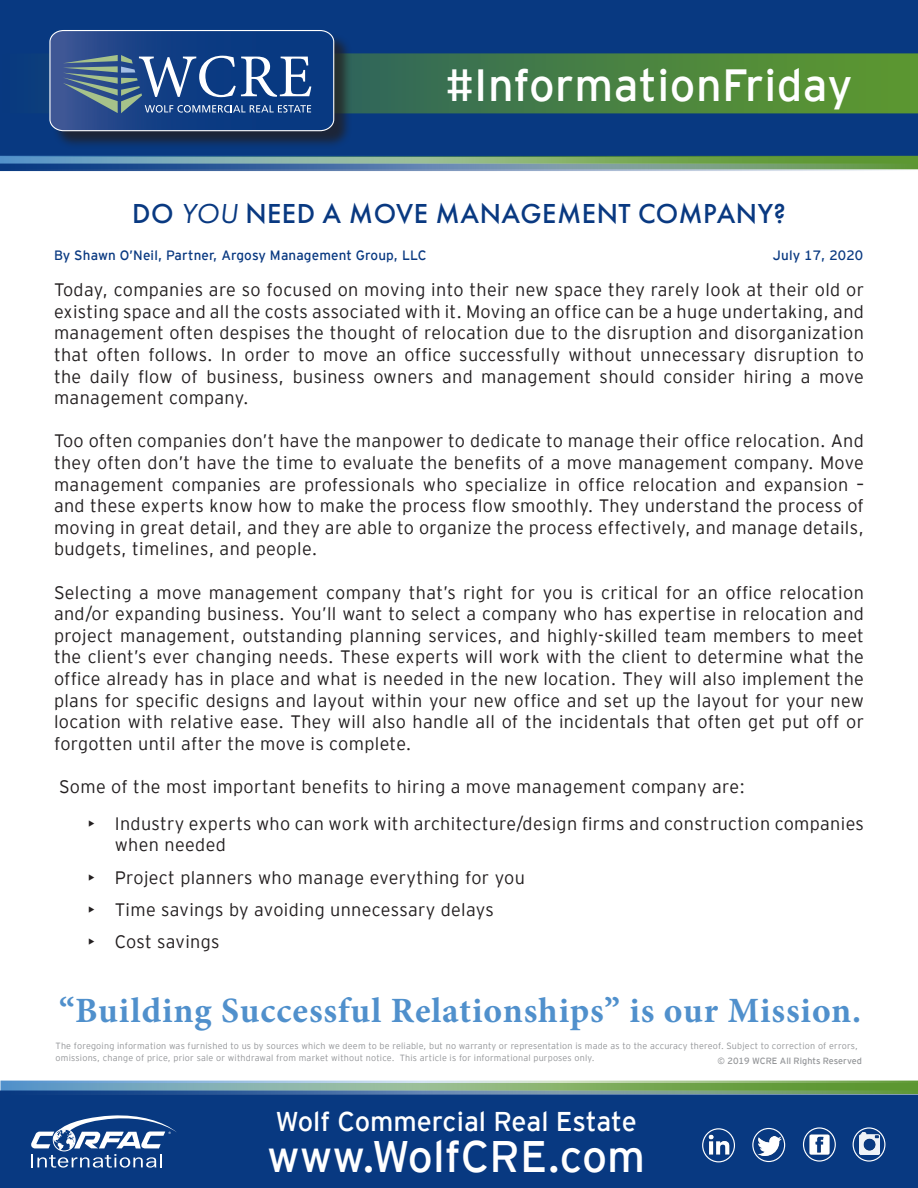
<style>
.page{position:relative;width:918px;height:1188px;background:#fff}
.page>*{position:absolute;margin:0;border:0;box-sizing:border-box;transform-origin:0 0}
.t1{font:45px "EY Interstate";letter-spacing:.01em;color:#fff}
.t2{font:44.1px "EY Interstate";color:#fff}
.t3{font:700 35.55px "Minion Pro";letter-spacing:.025em;color:#5090cc}
.t4{font:500 28.5px "Futura PT";letter-spacing:.02em;color:#093981}
.t5{font:27.15px "EY Interstate";color:#fff}
.t6{font:300 18px/21.6px "EY Interstate";letter-spacing:.02em;color:#231f20;text-align:justify}
.t7{font:13.5px "EY Interstate";letter-spacing:.01em;color:#093981}
.t8{font:300 9px/12px "EY Interstate";letter-spacing:.02em;color:#939598}
.t9{font:9px "EY Interstate";color:#939598}
.s1{font-weight:400;font-style:italic}
</style>
<div class="page">
<div style="left:0;top:0;width:918px;height:157px;background:#083981"></div>
<div style="left:0;top:1098px;width:918px;height:90px;background:#083981"></div>
<svg style="left:353px;top:53px;width:565px;height:60px;background:#488142"></svg>
<div style="left:52px;top:32px;width:301px;height:118px;background:#231f20;opacity:.75"></div>
<svg style="left:49px;top:30px;width:285px;height:101px"></svg>
<svg style="left:31px;top:1115px;width:146px;height:53px"></svg>
<img style="left:707px;top:1132px;width:25px;height:25px">
<div style="left:702px;top:1128px;width:33px;height:34px;border:1px solid #fff;border-radius:50%"></div>
<img style="left:758px;top:1136px;width:24px;height:20px">
<div style="left:752px;top:1128px;width:33px;height:34px;border:1px solid #fff;border-radius:50%"></div>
<img style="left:808px;top:1133px;width:22px;height:22px">
<div style="left:803px;top:1127px;width:33px;height:35px;border:1px solid #fff;border-radius:50%"></div>
<div style="left:853px;top:1127px;width:32px;height:35px;border:1px solid #fff;border-radius:50%"></div>
<img style="left:859px;top:1132px;width:21px;height:23px">
<svg style="left:559px;top:1081px;width:359px;height:2px"></svg>
<svg style="left:0;top:1081px;width:559px;height:9px"></svg>
<svg style="left:0;top:164px;width:918px;height:7px;background:#5f849a"></svg>
<svg style="left:0;top:156px;width:918px;height:8px;background:#72a37e"></svg>
<svg style="left:0;top:1090px;width:918px;height:8px;background:#39648b"></svg>
<svg style="left:2px;top:1083px;width:916px;height:7px;background:#7aaa80"></svg>
<h1 class="t1" style="left:446px;top:53px;width:408px">#InformationFriday</h1>
<p class="t4" style="left:132px;top:196px;width:655px">DO <span class="s1">YOU</span> NEED A MOVE MANAGEMENT COMPANY?</p>
<p class="t7" style="left:54px;top:245px;width:374px">By Shawn O’Neil, Partner, Argosy Management Group, LLC</p>
<p class="t7" style="left:773px;top:245px;width:92px">July 17, 2020</p>
<p class="t6" style="left:54px;top:278px;width:812px">Today, companies are so focused on moving into their new space they rarely look at their old or existing space and all the costs associated with it. Moving an office can be a huge undertaking, and management often despises the thought of relocation due to the disruption and disorganization that often follows. In order to move an office successfully without unnecessary disruption to the daily flow of business, business owners and management should consider hiring a move management company.</p>
<p class="t6" style="left:54px;top:429px;width:812px">Too often companies don’t have the manpower to dedicate to manage their office relocation. And they often don’t have the time to evaluate the benefits of a move management company. Move management companies are professionals who specialize in office relocation and expansion – and these experts know how to make the process flow smoothly. They understand the process of moving in great detail, and they are able to organize the process effectively, and manage details, budgets, timelines, and people.</p>
<p class="t6" style="left:54px;top:580px;width:812px">Selecting a move management company that’s right for you is critical for an office relocation and/or expanding business. You’ll want to select a company who has expertise in relocation and project management, outstanding planning services, and highly-skilled team members to meet the client’s ever changing needs. These experts will work with the client to determine what the office already has in place and what is needed in the new location. They will also implement the plans for specific designs and layout within your new office and set up the layout for your new location with relative ease. They will also handle all of the incidentals that often get put off or forgotten until after the move is complete.</p>
<p class="t6" style="left:59px;top:775px;width:688px">Some of the most important benefits to hiring a move management company are:</p>
<p class="t6" style="left:115px;top:811px;width:751px;text-indent:-27px">• Industry experts who can work with architecture/design firms and construction companies when needed</p>
<p class="t6" style="left:88px;top:865px;width:439px">• Project planners who manage everything for you</p>
<p class="t6" style="left:88px;top:898px;width:408px">• Time savings by avoiding unnecessary delays</p>
<p class="t6" style="left:88px;top:930px;width:133px">• Cost savings</p>
<h3 class="t3" style="left:59px;top:986px;width:804px">“Building Successful Relationships” is our Mission.</h3>
<p class="t8" style="left:56px;top:1040px;width:804px">The foregoing information was furnished to us by sources which we deem to be reliable, but no warranty or representation is made as to the accuracy thereof. Subject to correction of errors, omissions, change of price, prior sale or withdrawal from market without notice. This article is for informational purposes only.</p>
<p class="t9" style="left:717px;top:1054px;width:146px">© 2019 WCRE All Rights Reserved</p>
<h3 class="t5" style="left:276px;top:1102px;width:363px">Wolf Commercial Real Estate</h3>
<h2 class="t2" style="left:267px;top:1125px;width:380px">www.WolfCRE.com</h2>
</div>
